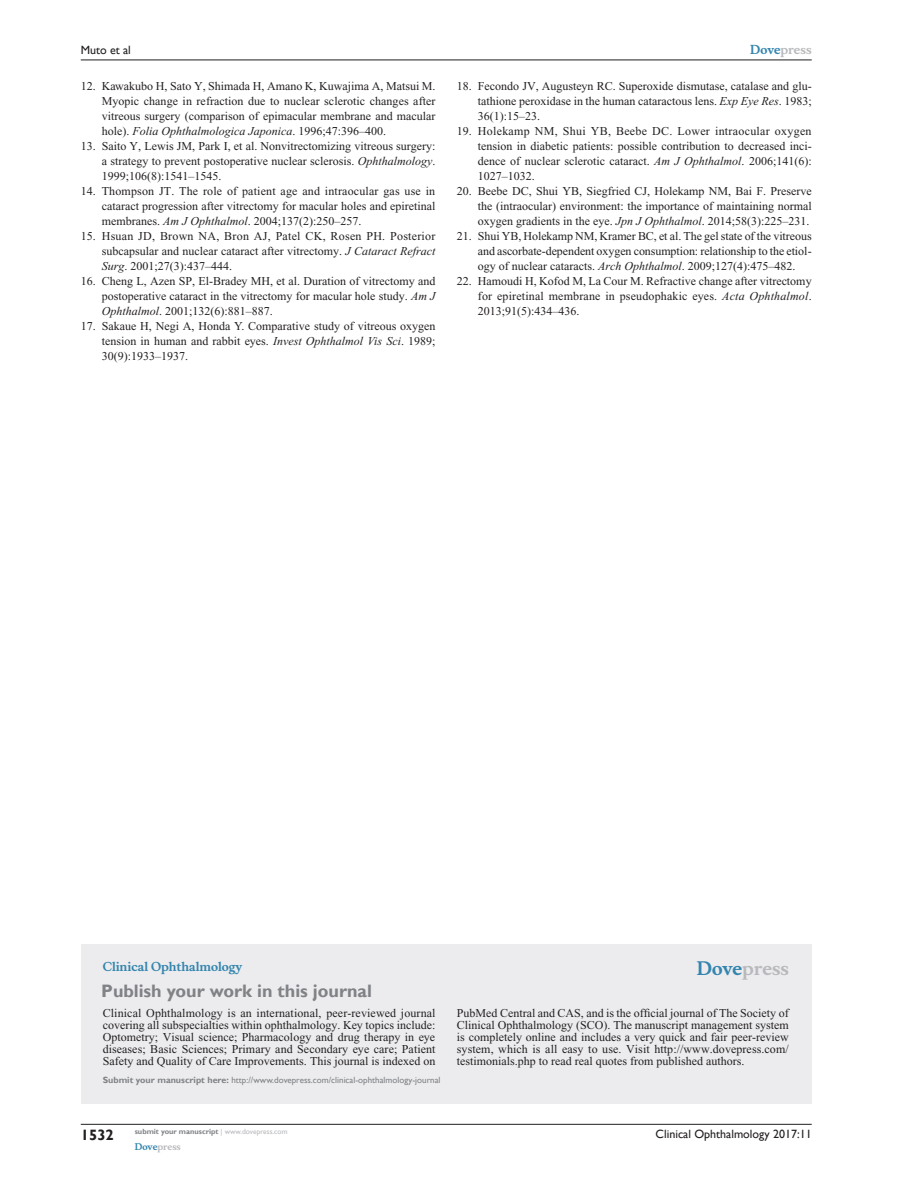
<style>
.page{position:relative;width:918px;height:1188px;background:#fff}
.page>*{position:absolute;margin:0;border:0;box-sizing:border-box;transform-origin:0 0}
.PromBx-H1{font:700 18px "Gill Sans";color:#808285}
.PromBx-Brand{font:700 18px "Musee";color:#b8b9bc}
.t1{font:700 15px "Gill Sans";color:#231f20}
.RefNL2{font:12px/15px "Times New Roman";color:#231f20;text-align:justify}
.PromBx-Tx{font:12px/12px "Times New Roman";color:#231f20;text-align:justify}
.t2{font:12px "Gill Sans";color:#231f20}
.PromBx-JrnlName{font:700 12px "Musee";color:#3485ae}
.t3{font:700 12px "Musee";color:#b8b9bc}
.PromBx-SubmitMssWebA{font:9px "Gill Sans";color:#808285}
.t4{font:700 9px "Musee";color:#b8b9bc}
.t5{font:700 7.5px "Gill Sans";color:#808285}
.s1{font-style:italic}
.s2{color:#3485ae}
.s3{font-weight:700}
.s4{font-weight:400;color:#b8b9bc}
</style>
<div class="page">
<div style="left:81px;top:944px;width:731px;height:159px;background:#ececee"></div>
<hr style="left:81px;top:1124px;width:731px;height:1px;background:#231f20">
<hr style="left:81px;top:60px;width:731px;height:1px;background:#231f20">
<p class="t2" style="left:81px;top:43px;width:52px">Muto et al</p>
<p class="RefNL2" style="left:102px;top:79px;width:335px;text-indent:-21px">12. Kawakubo H, Sato Y, Shimada H, Amano K, Kuwajima A, Matsui M.<br>Myopic change in refraction due to nuclear sclerotic changes after vitreous surgery (comparison of epimacular membrane and macular hole). <span class="s1">Folia Ophthalmologica Japonica</span>. 1996;47:396–400.</p>
<p class="RefNL2" style="left:102px;top:139px;width:335px;text-indent:-21px">13. Saito Y, Lewis JM, Park I, et al. Nonvitrectomizing vitreous surgery: a strategy to prevent postoperative nuclear sclerosis. <span class="s1">Ophthalmology</span>.<br>1999;106(8):1541–1545.</p>
<p class="RefNL2" style="left:102px;top:184px;width:335px;text-indent:-21px">14. Thompson JT. The role of patient age and intraocular gas use in cataract progression after vitrectomy for macular holes and epiretinal membranes. <span class="s1">Am J Ophthalmol</span>. 2004;137(2):250–257.</p>
<p class="RefNL2" style="left:102px;top:229px;width:335px;text-indent:-21px">15. Hsuan JD, Brown NA, Bron AJ, Patel CK, Rosen PH. Posterior subcapsular and nuclear cataract after vitrectomy. <span class="s1">J Cataract Refract Surg</span>. 2001;27(3):437–444.</p>
<p class="RefNL2" style="left:102px;top:274px;width:335px;text-indent:-21px">16. Cheng L, Azen SP, El-Bradey MH, et al. Duration of vitrectomy and postoperative cataract in the vitrectomy for macular hole study. <span class="s1">Am J Ophthalmol</span>. 2001;132(6):881–887.</p>
<p class="RefNL2" style="left:102px;top:319px;width:335px;text-indent:-21px">17. Sakaue H, Negi A, Honda Y. Comparative study of vitreous oxygen tension in human and rabbit eyes. <span class="s1">Invest Ophthalmol Vis Sci</span>. 1989; 30(9):1933–1937.</p>
<p class="t3" style="left:750px;top:43px;width:63px"><span class="s2">Dove</span>press</p>
<p class="RefNL2" style="left:478px;top:79px;width:335px;text-indent:-21px">18. Fecondo JV, Augusteyn RC. Superoxide dismutase, catalase and glu&shy;tathione peroxidase in the human cataractous lens. <span class="s1">Exp Eye Res</span>. 1983; 36(1):15–23.</p>
<p class="RefNL2" style="left:478px;top:124px;width:335px;text-indent:-21px">19. Holekamp NM, Shui YB, Beebe DC. Lower intraocular oxygen tension in diabetic patients: possible contribution to decreased inci&shy;dence of nuclear sclerotic cataract. <span class="s1">Am J Ophthalmol</span>. 2006;141(6):<br>1027–1032.</p>
<p class="RefNL2" style="left:478px;top:184px;width:335px;text-indent:-21px">20. Beebe DC, Shui YB, Siegfried CJ, Holekamp NM, Bai F. Preserve the (intraocular) environment: the importance of maintaining normal oxygen gradients in the eye. <span class="s1">Jpn J Ophthalmol</span>. 2014;58(3):225–231.</p>
<p class="RefNL2" style="left:478px;top:229px;width:335px;text-indent:-21px">21. Shui YB, Holekamp NM, Kramer BC, et al. The gel state of the vitreous and ascorbate-dependent oxygen consumption: relationship to the etiol&shy;ogy of nuclear cataracts. <span class="s1">Arch Ophthalmol</span>. 2009;127(4):475–482.</p>
<p class="RefNL2" style="left:478px;top:274px;width:335px;text-indent:-21px">22. Hamoudi H, Kofod M, La Cour M. Refractive change after vitrectomy for epiretinal membrane in pseudophakic eyes. <span class="s1">Acta Ophthalmol</span>.<br>2013;91(5):434–436.</p>
<p class="PromBx-JrnlName" style="left:103px;top:959px;width:141px">Clinical Ophthalmology</p>
<p class="PromBx-H1" style="left:101px;top:980px;width:272px">Publish your work in this journal</p>
<p class="PromBx-Brand" style="left:697px;top:958px;width:94px"><span class="s2">Dove</span>press</p>
<p class="PromBx-Tx" style="left:103px;top:1007px;width:334px">Clinical Ophthalmology is an international, peer-reviewed journal covering all subspecialties within ophthalmology. Key topics include:<br>Optometry; Visual science; Pharmacology and drug therapy in eye diseases; Basic Sciences; Primary and Secondary eye care; Patient Safety and Quality of Care Improvements. This journal is indexed on</p>
<p class="PromBx-Tx" style="left:457px;top:1007px;width:333px">PubMed Central and CAS, and is the official journal of The Society of Clinical Ophthalmology (SCO). The manuscript management system is completely online and includes a very quick and fair peer-review system, which is all easy to use. Visit http://www.dovepress.com/ testimonials.php to read real quotes from published authors.</p>
<p class="PromBx-SubmitMssWebA" style="left:103px;top:1075px;width:339px"><span class="s3">Submit your manuscript here:</span> http://www.dovepress.com/clinical-ophthalmology-journal</p>
<p class="t1" style="left:81px;top:1126px;width:35px">1532</p>
<p class="t5" style="left:135px;top:1127px;width:154px">submit your manuscript <span class="s4">| www.dovepress.com</span></p>
<p class="t4" style="left:135px;top:1141px;width:48px"><span class="s2">Dove</span>press</p>
<p class="t2" style="left:656px;top:1127px;width:158px">Clinical Ophthalmology 2017:11</p>
</div>
